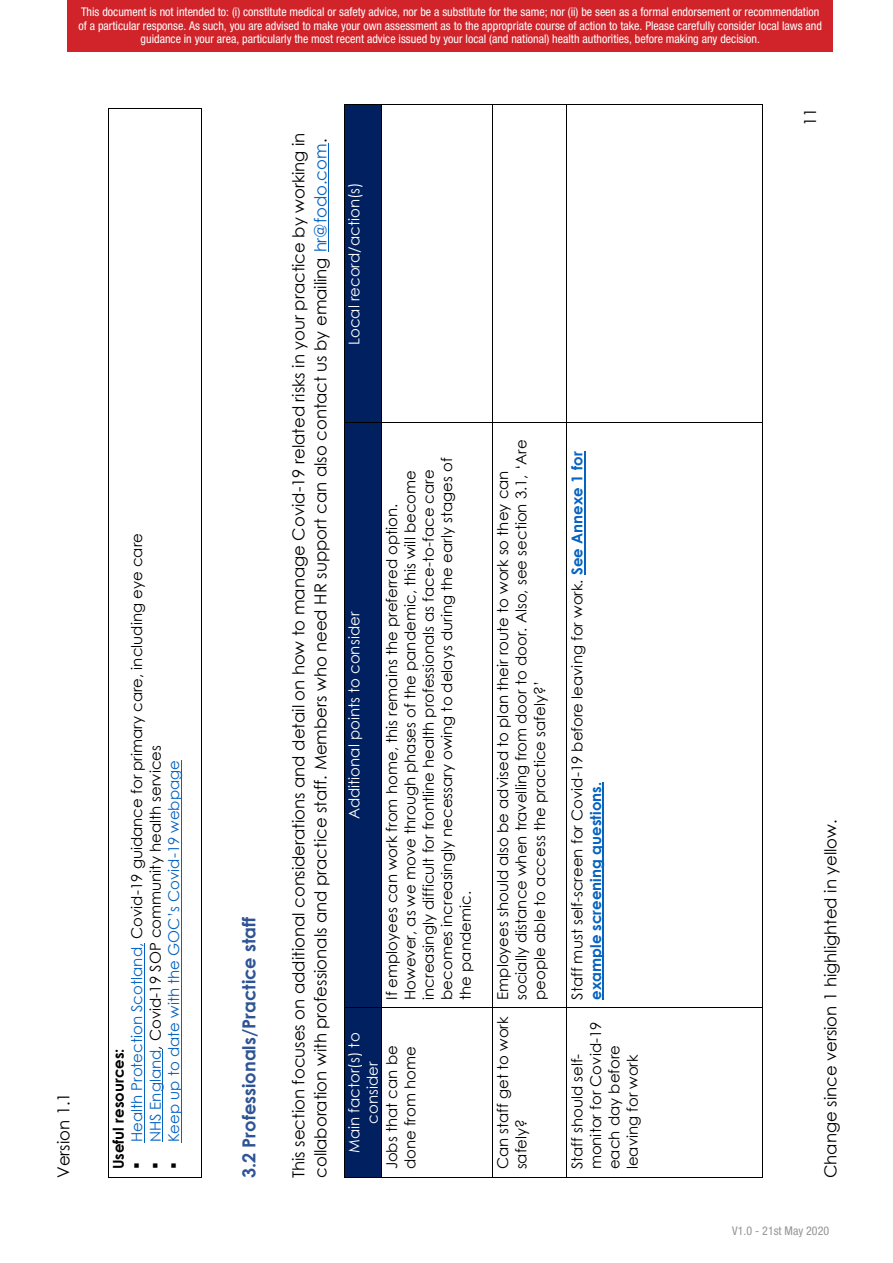
<style>
.page{position:relative;width:893px;height:1263px;background:#fff}
.page>*{position:absolute;margin:0;border:0;box-sizing:border-box;transform-origin:0 0}
.t1{font:700 18px "Century Gothic";color:#2f5496}
.t2{font:16.5px/21.9px "Century Gothic";color:#000}
.t3{font:15px/18.5px "Century Gothic";color:#000}
.t4{font:15px/18.3px "Century Gothic";color:#fff;text-align:center}
.t5{font:15px "Century Gothic";color:#0563c1}
.t6{font:700 15px "Century Gothic";color:#000}
.t7{font:condensed 12px/13.5px "Helvetica Neue LT Pro";color:#fff;text-align:center}
.t8{font:condensed 12px "Helvetica Neue LT Pro";color:#939598}
.s1{color:#0563c1}
.s2{color:#000}
.s3{font-weight:700;color:#0563c1}
</style>
<div class="page">
<hr style="left:144px;top:943px;width:1px;height:199px;background:#0563c1">
<hr style="left:162px;top:1049px;width:1px;height:93px;background:#0563c1">
<hr style="left:181px;top:760px;width:1px;height:382px;background:#0563c1">
<hr style="left:108px;top:109px;width:1px;height:1068px;background:#000">
<hr style="left:109px;top:1177px;width:92px;height:1px;background:#000">
<hr style="left:201px;top:109px;width:1px;height:1068px;background:#000">
<hr style="left:109px;top:108px;width:92px;height:1px;background:#000">
<hr style="left:328px;top:143px;width:1px;height:109px;background:#0563c1">
<div style="left:344px;top:1008px;width:37px;height:169px;background:#002060"></div>
<div style="left:344px;top:423px;width:37px;height:584px;background:#002060"></div>
<div style="left:344px;top:104px;width:37px;height:318px;background:#002060"></div>
<hr style="left:344px;top:1008px;width:1px;height:169px;background:#000">
<hr style="left:344px;top:423px;width:1px;height:584px;background:#000">
<hr style="left:344px;top:104px;width:1px;height:318px;background:#000">
<hr style="left:344px;top:1177px;width:37px;height:1px;background:#000">
<hr style="left:344px;top:1007px;width:37px;height:1px;background:#000">
<hr style="left:344px;top:422px;width:37px;height:1px;background:#000">
<hr style="left:344px;top:104px;width:37px;height:1px;background:#000">
<hr style="left:381px;top:1008px;width:1px;height:169px;background:#000">
<hr style="left:381px;top:423px;width:1px;height:584px;background:#000">
<hr style="left:381px;top:104px;width:1px;height:318px;background:#000">
<hr style="left:382px;top:1177px;width:110px;height:1px;background:#000">
<hr style="left:382px;top:1007px;width:110px;height:1px;background:#000">
<hr style="left:382px;top:422px;width:110px;height:1px;background:#000">
<hr style="left:382px;top:104px;width:110px;height:1px;background:#000">
<hr style="left:492px;top:1008px;width:1px;height:169px;background:#000">
<hr style="left:492px;top:423px;width:1px;height:584px;background:#000">
<hr style="left:492px;top:104px;width:1px;height:318px;background:#000">
<hr style="left:493px;top:1177px;width:74px;height:1px;background:#000">
<hr style="left:493px;top:1007px;width:74px;height:1px;background:#000">
<hr style="left:493px;top:422px;width:74px;height:1px;background:#000">
<hr style="left:493px;top:104px;width:74px;height:1px;background:#000">
<hr style="left:584px;top:452px;width:1px;height:123px;background:#0563c1">
<hr style="left:602px;top:782px;width:2px;height:218px;background:#0563c1">
<hr style="left:567px;top:1008px;width:1px;height:169px;background:#000">
<hr style="left:567px;top:423px;width:1px;height:584px;background:#000">
<hr style="left:567px;top:104px;width:1px;height:318px;background:#000">
<hr style="left:567px;top:1177px;width:195px;height:1px;background:#000">
<hr style="left:762px;top:1008px;width:1px;height:169px;background:#000">
<hr style="left:567px;top:1007px;width:195px;height:1px;background:#000">
<hr style="left:762px;top:423px;width:1px;height:584px;background:#000">
<hr style="left:567px;top:422px;width:195px;height:1px;background:#000">
<hr style="left:762px;top:104px;width:1px;height:318px;background:#000">
<hr style="left:567px;top:104px;width:195px;height:1px;background:#000">
<div style="left:68px;top:0;width:765px;height:51px;background:#d1232a"></div>
<p class="t7" style="left:79px;top:5px;width:745px">This document is not intended to: (i) constitute medical or safety advice, nor be a substitute for the same; nor (ii) be seen as a formal endorsement or recommendation of a particular response. As such, you are advised to make your own assessment as to the appropriate course of action to take. Please carefully consider local laws and guidance in your area, particularly the most recent advice issued by your local (and national) health authorities, before making any decision.</p>
<p class="t2" style="left:52px;top:1178px;width:87px;rotate:-90deg">Version 1.1</p>
<p class="t3" style="left:127px;top:1169px;width:638px;rotate:-90deg">▪ <span class="s1">Health Protection Scotland,</span> Covid-19 guidance for primary care, including eye care</p>
<p class="t3" style="left:146px;top:1169px;width:426px;rotate:-90deg">▪ <span class="s1">NHS England</span>, Covid-19 SOP community health services</p>
<p class="t5" style="left:163px;top:1169px;width:411px;rotate:-90deg"><span class="s2">▪</span> Keep up to date with the GOC’s Covid-19 webpage</p>
<p class="t6" style="left:107px;top:1169px;width:122px;rotate:-90deg">Useful resources:</p>
<p class="t1" style="left:235px;top:1178px;width:263px;rotate:-90deg">3.2 Professionals/Practice staff</p>
<p class="t2" style="left:287px;top:1178px;width:1047px;rotate:-90deg">This section focuses on additional considerations and detail on how to manage Covid-19 related risks in your practice by working in collaboration with professionals and practice staff. Members who need HR support can also contact us by emailing <span class="s1">hr@fodo.com</span>.</p>
<p class="t4" style="left:345px;top:345px;width:164px;rotate:-90deg">Local record/action(s)</p>
<p class="t4" style="left:345px;top:819px;width:209px;rotate:-90deg">Additional points to consider</p>
<p class="t3" style="left:382px;top:1000px;width:544px;rotate:-90deg">If employees can work from home, this remains the preferred option.<br>However, as we move through phases of the pandemic, this will become increasingly difficult for frontline health professionals as face-to-face care becomes increasingly necessary owing to delays during the early stages of the pandemic.</p>
<p class="t4" style="left:345px;top:1153px;width:122px;rotate:-90deg">Main factor(s) to consider</p>
<p class="t3" style="left:382px;top:1169px;width:125px;rotate:-90deg">Jobs that can be done from home</p>
<p class="t3" style="left:493px;top:1000px;width:562px;rotate:-90deg">Employees should also be advised to plan their route to work so they can socially distance when travelling from door to door. Also, see section 3.1, ‘Are people able to access the practice safely?’</p>
<p class="t3" style="left:493px;top:1169px;width:154px;rotate:-90deg">Can staff get to work safely?</p>
<p class="t3" style="left:567px;top:1000px;width:550px;rotate:-90deg">Staff must self-screen for Covid-19 before leaving for work. <span class="s3">See Annexe 1 for example screening questions.</span></p>
<p class="t3" style="left:568px;top:1169px;width:149px;rotate:-90deg">Staff should self&shy;monitor for Covid-19 each day before leaving for work</p>
<p class="t2" style="left:799px;top:126px;width:20px;rotate:-90deg">11</p>
<p class="t2" style="left:819px;top:1178px;width:360px;rotate:-90deg">Change since version 1 highlighted in yellow.</p>
<p class="t8" style="left:732px;top:1224px;width:98px">V1.0 - 21st May 2020</p>
</div>
